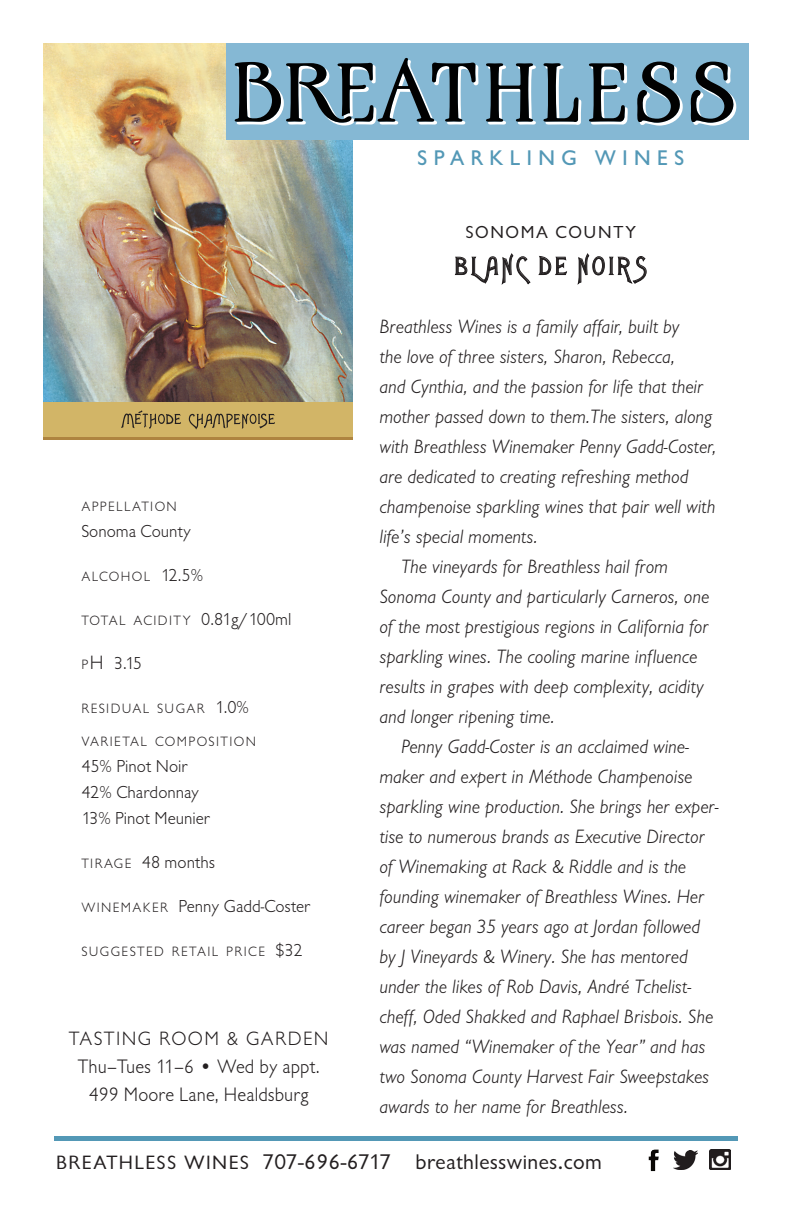
<style>
.page{position:relative;width:792px;height:1224px;background:#fff}
.page>*{position:absolute;margin:0;border:0;box-sizing:border-box;transform-origin:0 0}
.t1{font:26px "Art Gothic URW";letter-spacing:.15em;color:#231f20}
.t2{font:22px "Chantilly";letter-spacing:.02em;color:#231f20}
.t3{font:500 22px "Chantilly";letter-spacing:.29em;color:#5398b6}
.t4{font:300 20.2px/28px "Chantilly";letter-spacing:.005em;color:#231f20;text-align:center}
.t5{font:italic 300 20px "Chantilly";color:#231f20}
.t6{font:300 20px "Chantilly";letter-spacing:.07em;color:#231f20}
.t7{font:300 18px/26px "Chantilly";color:#231f20}
.t8{font:18px "Chantilly";letter-spacing:.09em;color:#231f20}
.t9{font:300 14px "Chantilly";letter-spacing:.1em;color:#231f20}
.s1{font-size:18px}
.s2{font-size:14px}
.s3{font-size:20px}
</style>
<div class="page">
<svg style="left:43px;top:436px;width:310px;height:4px"></svg>
<div style="left:43px;top:396px;width:310px;height:40px;background:#d2b567"></div>
<div style="left:54px;top:1136px;width:684px;height:5px;background:#5398b6"></div>
<img style="left:648px;top:1149px;width:11px;height:23px">
<img style="left:674px;top:1150px;width:24px;height:20px">
<img style="left:710px;top:1150px;width:20px;height:20px">
<img style="left:43px;top:43px;width:310px;height:359px">
<svg style="left:455px;top:253px;width:75px;height:32px"></svg>
<svg style="left:538px;top:256px;width:29px;height:19px"></svg>
<svg style="left:578px;top:253px;width:69px;height:32px"></svg>
<svg style="left:121px;top:410px;width:60px;height:19px"></svg>
<svg style="left:189px;top:414px;width:86px;height:15px"></svg>
<div style="left:226px;top:43px;width:523px;height:97px;background:#85b8d4"></div>
<svg style="left:486px;top:63px;width:50px;height:62px"></svg>
<svg style="left:543px;top:63px;width:38px;height:62px"></svg>
<svg style="left:589px;top:63px;width:39px;height:62px"></svg>
<svg style="left:637px;top:62px;width:46px;height:64px"></svg>
<svg style="left:691px;top:62px;width:46px;height:64px"></svg>
<svg style="left:235px;top:58px;width:243px;height:68px"></svg>
<p class="t3" style="left:417px;top:146px;width:268px">SPARKLING WINES</p>
<p class="t8" style="left:465px;top:222px;width:172px">sonoma county</p>
<p class="t9" style="left:81px;top:499px;width:97px">APPELLATION</p>
<p class="t7" style="left:81px;top:518px;width:111px">Sonoma County</p>
<p class="t9" style="left:81px;top:569px;width:123px">ALCOHOL <span class="s1">12.5%</span></p>
<p class="t9" style="left:81px;top:613px;width:212px">TOTAL ACIDIT Y <span class="s1">0.81g/100ml</span></p>
<p class="t7" style="left:81px;top:650px;width:62px"><span class="s2">P</span><span class="s3">H</span> 3.15</p>
<p class="t9" style="left:81px;top:701px;width:169px">RESIDUAL SUGAR <span class="s1">1.0%</span></p>
<p class="t9" style="left:81px;top:734px;width:176px">VARIETAL COMPOSITION</p>
<p class="t7" style="left:81px;top:753px;width:130px">45% Pinot Noir<br>42% Chardonnay<br>13% Pinot Meunier</p>
<p class="t7" style="left:81px;top:849px;width:135px"><span class="s2">TIRAGE</span> 48 months</p>
<p class="t7" style="left:81px;top:893px;width:231px"><span class="s2">WINEMAKER</span> Penny Gadd-Coster</p>
<p class="t9" style="left:81px;top:944px;width:223px">SUGGESTED RETAIL PRICE <span class="s1">$32</span></p>
<p class="t6" style="left:69px;top:1028px;width:256px">Tasting room &amp; garden</p>
<p class="t4" style="left:78px;top:1053px;width:243px">Thu–Tues 11–6 • Wed by appt.<br>499 Moore Lane, Healdsburg</p>
<h1 class="t1" style="left:455px;top:251px;width:193px">BL ANC DE NOIRS</h1>
<p class="t5" style="left:379px;top:316px;width:302px">Breathless Wines is a family affair, built by</p>
<p class="t5" style="left:379px;top:346px;width:297px">the love of three sisters, Sharon, Rebecca,</p>
<p class="t5" style="left:379px;top:376px;width:325px">and Cynthia, and the passion for life that their</p>
<p class="t5" style="left:379px;top:406px;width:334px">mother passed down to them.The sisters, along</p>
<p class="t5" style="left:379px;top:436px;width:339px">with Breathless Winemaker Penny Gadd-Coster,</p>
<p class="t5" style="left:379px;top:466px;width:311px">are dedicated to creating refreshing method</p>
<p class="t5" style="left:379px;top:496px;width:338px">champenoise sparkling wines that pair well with</p>
<p class="t5" style="left:379px;top:526px;width:160px">life’s special moments.</p>
<p class="t5" style="left:401px;top:556px;width:269px">The vineyards for Breathless hail from</p>
<p class="t5" style="left:379px;top:586px;width:331px">Sonoma County and particularly Carneros, one</p>
<p class="t5" style="left:379px;top:616px;width:331px">of the most prestigious regions in California for</p>
<p class="t5" style="left:379px;top:646px;width:320px">sparkling wines. The cooling marine influence</p>
<p class="t5" style="left:379px;top:676px;width:326px">results in grapes with deep complexity, acidity</p>
<p class="t5" style="left:379px;top:706px;width:177px">and longer ripening time.</p>
<p class="t5" style="left:401px;top:736px;width:290px">Penny Gadd-Coster is an acclaimed wine-</p>
<p class="t5" style="left:379px;top:766px;width:314px">maker and expert in Méthode Champenoise</p>
<p class="t5" style="left:379px;top:796px;width:341px">sparkling wine production. She brings her exper-</p>
<p class="t5" style="left:379px;top:826px;width:327px">tise to numerous brands as Executive Director</p>
<p class="t5" style="left:379px;top:856px;width:308px">of Winemaking at Rack &amp; Riddle and is the</p>
<p class="t5" style="left:379px;top:886px;width:326px">founding winemaker of Breathless Wines. Her</p>
<p class="t5" style="left:379px;top:916px;width:322px">career began 35 years ago at Jordan followed</p>
<p class="t5" style="left:379px;top:946px;width:310px">by J Vineyards &amp; Winery. She has mentored</p>
<p class="t5" style="left:379px;top:976px;width:313px">under the likes of Rob Davis, André Tchelist-</p>
<p class="t5" style="left:379px;top:1006px;width:335px">cheff, Oded Shakked and Raphael Brisbois. She</p>
<p class="t5" style="left:379px;top:1036px;width:327px">was named “Winemaker of the Year” and has</p>
<p class="t5" style="left:379px;top:1066px;width:331px">two Sonoma County Harvest Fair Sweepstakes</p>
<p class="t5" style="left:379px;top:1096px;width:250px">awards to her name for Breathless.</p>
<p class="t2" style="left:56px;top:1149px;width:548px"><span class="s3">BREATHLESS WINES</span> 707-696-6717 breathlesswines.com</p>
</div>
